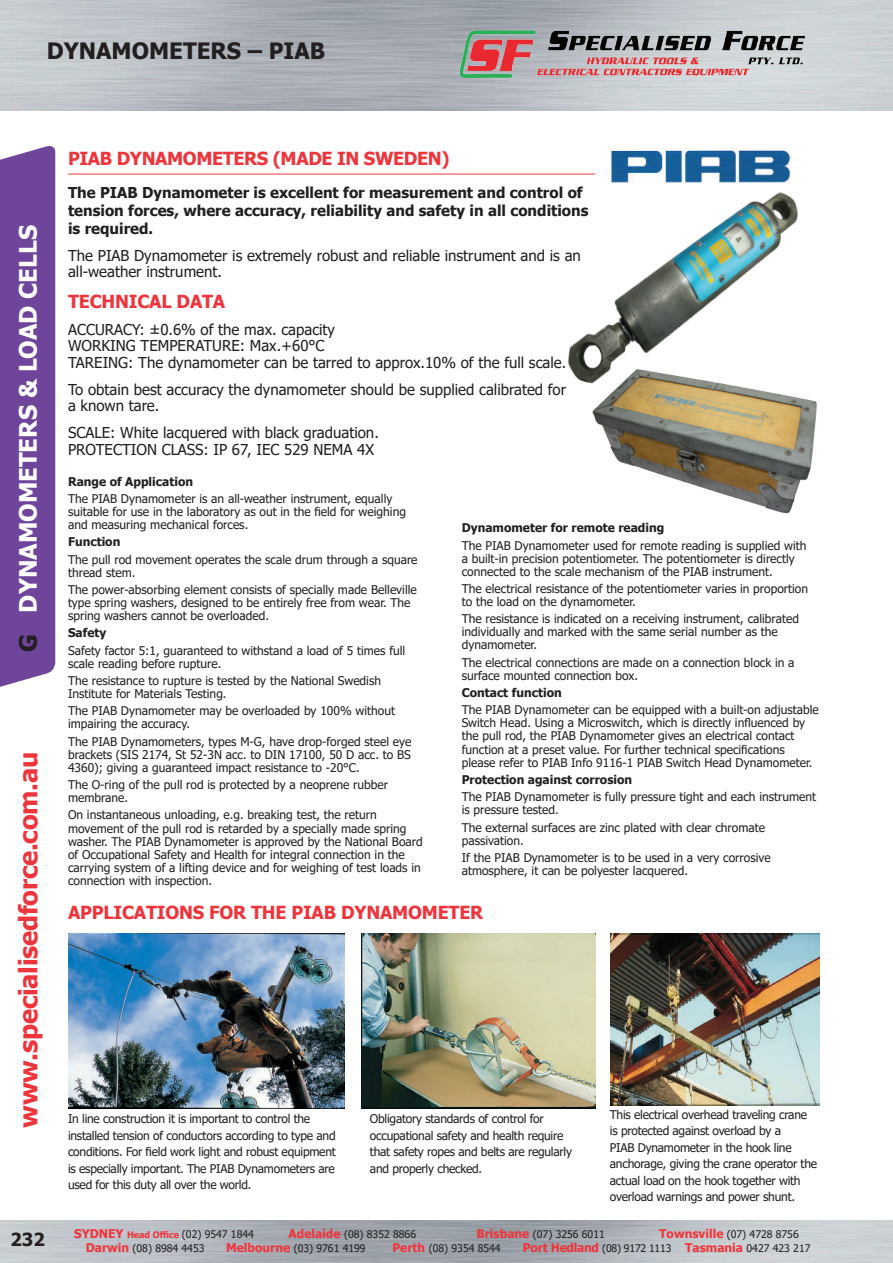
<style>
.page{position:relative;width:893px;height:1263px;background:#fff}
.page>*{position:absolute;margin:0;border:0;box-sizing:border-box;transform-origin:0 0}
.t1{font:700 25.5px "Tahoma";letter-spacing:-.01em;color:#ee353c}
.t2{font:700 24px "Tahoma";color:#fff}
.t3{font:700 22.5px "Tahoma";color:#231f20}
.t4{font:700 18px "Tahoma";letter-spacing:-.01em;color:#ee353c}
.t5{font:700 18px "Tahoma";color:#231f20}
.t6{font:15px/16.5px "Tahoma";color:#231f20}
.t7{font:700 15px/18px "Tahoma";color:#231f20}
.t8{font:12px/13px "Tahoma";color:#231f20}
.t9{font:12px/16.5px "Tahoma";letter-spacing:-.02em;color:#231f20}
.t10{font:700 12px "Tahoma";color:#231f20}
.t11{font:10.5px "Tahoma";color:#231f20}
.s1{color:#231f20}
.s2{font-weight:700;font-size:12px;color:#ee353c}
.s3{font-weight:700;font-size:9px;color:#ee353c}
</style>
<div class="page">
<div style="left:0;top:146px;width:55px;height:541px;background:#6f459b"></div>
<img style="left:429px;top:30px;width:409px;height:52px">
<hr style="left:68px;top:174px;width:527px;height:1px;background:#ee353c">
<img style="left:611px;top:148px;width:180px;height:35px">
<img style="left:611px;top:934px;width:209px;height:172px">
<img style="left:361px;top:934px;width:234px;height:174px">
<img style="left:68px;top:934px;width:276px;height:174px">
<img style="left:592px;top:384px;width:225px;height:130px">
<img style="left:568px;top:192px;width:230px;height:192px">
<h3 class="t3" style="left:47px;top:35px;width:280px">DYNAMOMETERS – PIAB</h3>
<h2 class="t2" style="left:11px;top:651px;width:428px;rotate:-90deg"><span class="s1">G</span> DYNAMOMETERS &amp; LOAD CELLS</h2>
<h1 class="t1" style="left:10px;top:1128px;width:378px;rotate:-90deg">www.specialisedforce.com.au</h1>
<h3 class="t4" style="left:68px;top:146px;width:383px">PIAB DYNAMOMETERS (MADE IN SWEDEN)</h3>
<p class="t7" style="left:68px;top:184px;width:522px">The PIAB Dynamometer is excellent for measurement and control of tension forces, where accuracy, reliability and safety in all conditions is required.</p>
<p class="t6" style="left:68px;top:248px;width:514px">The PIAB Dynamometer is extremely robust and reliable instrument and is an all-weather instrument.</p>
<h3 class="t4" style="left:68px;top:288px;width:159px">TECHNICAL DATA</h3>
<p class="t6" style="left:68px;top:322px;width:500px">ACCURACY: ±0.6% of the max. capacity<br>WORKING TEMPERATURE: Max.+60°C<br>TAREING: The dynamometer can be tarred to approx.10% of the full scale.</p>
<p class="t6" style="left:68px;top:382px;width:500px">To obtain best accuracy the dynamometer should be supplied calibrated for a known tare.</p>
<p class="t6" style="left:68px;top:425px;width:312px">SCALE: White lacquered with black graduation.<br>PROTECTION CLASS: IP 67, IEC 529 NEMA 4X</p>
<p class="t10" style="left:68px;top:473px;width:127px">Range of Application</p>
<p class="t8" style="left:68px;top:493px;width:339px">The PIAB Dynamometer is an all-weather instrument, equally suitable for use in the laboratory as out in the field for weighing and measuring mechanical forces.</p>
<p class="t10" style="left:68px;top:533px;width:54px">Function</p>
<p class="t8" style="left:68px;top:553px;width:351px">The pull rod movement operates the scale drum through a square thread stem.</p>
<p class="t8" style="left:68px;top:584px;width:350px">The power-absorbing element consists of specially made Belleville type spring washers, designed to be entirely free from wear. The spring washers cannot be overloaded.</p>
<p class="t10" style="left:68px;top:624px;width:40px">Safety</p>
<p class="t8" style="left:68px;top:644px;width:339px">Safety factor 5:1, guaranteed to withstand a load of 5 times full scale reading before rupture.</p>
<p class="t8" style="left:68px;top:675px;width:315px">The resistance to rupture is tested by the National Swedish<br>Institute for Materials Testing.</p>
<p class="t8" style="left:68px;top:705px;width:329px">The PIAB Dynamometer may be overloaded by 100% without impairing the accuracy.</p>
<p class="t8" style="left:68px;top:735px;width:345px;text-align:justify">The PIAB Dynamometers, types M-G, have drop-forged steel eye brackets (SIS 2174, St 52-3N acc. to DIN 17100, 50 D acc. to BS 4360); giving a guaranteed impact resistance to -20°C.</p>
<p class="t8" style="left:68px;top:779px;width:322px">The O-ring of the pull rod is protected by a neoprene rubber membrane.</p>
<p class="t8" style="left:68px;top:809px;width:356px">On instantaneous unloading, e.g. breaking test, the return movement of the pull rod is retarded by a specially made spring washer. The PIAB Dynamometer is approved by the National Board of Occupational Safety and Health for integral connection in the carrying system of a lifting device and for weighing of test loads in connection with inspection.</p>
<p class="t10" style="left:462px;top:519px;width:204px">Dynamometer for remote reading</p>
<p class="t8" style="left:462px;top:539px;width:346px">The PIAB Dynamometer used for remote reading is supplied with a built-in precision potentiometer. The potentiometer is directly connected to the scale mechanism of the PIAB instrument.</p>
<p class="t8" style="left:462px;top:583px;width:348px">The electrical resistance of the potentiometer varies in proportion to the load on the dynamometer.</p>
<p class="t8" style="left:462px;top:613px;width:339px">The resistance is indicated on a receiving instrument, calibrated individually and marked with the same serial number as the dynamometer.</p>
<p class="t8" style="left:462px;top:656px;width:334px">The electrical connections are made on a connection block in a surface mounted connection box.</p>
<p class="t10" style="left:462px;top:684px;width:102px">Contact function</p>
<p class="t8" style="left:462px;top:704px;width:359px">The PIAB Dynamometer can be equipped with a built-on adjustable Switch Head. Using a Microswitch, which is directly influenced by the pull rod, the PIAB Dynamometer gives an electrical contact function at a preset value. For further technical specifications please refer to PIAB Info 9116-1 PIAB Switch Head Dynamometer.</p>
<p class="t10" style="left:462px;top:771px;width:172px">Protection against corrosion</p>
<p class="t8" style="left:462px;top:791px;width:356px">The PIAB Dynamometer is fully pressure tight and each instrument is pressure tested.</p>
<p class="t8" style="left:462px;top:821px;width:305px">The external surfaces are zinc plated with clear chromate passivation.</p>
<p class="t8" style="left:462px;top:852px;width:310px">If the PIAB Dynamometer is to be used in a very corrosive atmosphere, it can be polyester lacquered.</p>
<h3 class="t4" style="left:68px;top:899px;width:417px">APPLICATIONS FOR THE PIAB DYNAMOMETER</h3>
<p class="t9" style="left:68px;top:1111px;width:269px">In line construction it is important to control the installed tension of conductors according to type and conditions. For field work light and robust equipment is especially important. The PIAB Dynamometers are used for this duty all over the world.</p>
<p class="t9" style="left:370px;top:1111px;width:204px">Obligatory standards of control for occupational safety and health require that safety ropes and belts are regularly and properly checked.</p>
<p class="t9" style="left:610px;top:1107px;width:209px">This electrical overhead traveling crane is protected against overload by a<br>PIAB Dynamometer in the hook line anchorage, giving the crane operator the actual load on the hook together with overload warnings and power shunt.</p>
<h3 class="t5" style="left:10px;top:1226px;width:36px">232</h3>
<p class="t11" style="left:74px;top:1227px;width:181px"><span class="s2">SYDNEY</span> <span class="s3">Head Office</span> (02) 9547 1844</p>
<p class="t11" style="left:289px;top:1227px;width:129px"><span class="s2">Adelaide</span> (08) 8352 8866</p>
<p class="t11" style="left:476px;top:1227px;width:130px"><span class="s2">Brisbane</span> (07) 3256 6011</p>
<p class="t11" style="left:659px;top:1227px;width:141px"><span class="s2">Townsville</span> (07) 4728 8756</p>
<p class="t11" style="left:86px;top:1241px;width:120px"><span class="s2">Darwin</span> (08) 8984 4453</p>
<p class="t11" style="left:226px;top:1241px;width:141px"><span class="s2">Melbourne</span> (03) 9761 4199</p>
<p class="t11" style="left:392px;top:1241px;width:110px"><span class="s2">Perth</span> (08) 9354 8544</p>
<p class="t11" style="left:523px;top:1241px;width:289px"><span class="s2">Port Hedland</span> (08) 9172 1113 <span class="s2">Tasmania</span> 0427 423 217</p>
</div>
